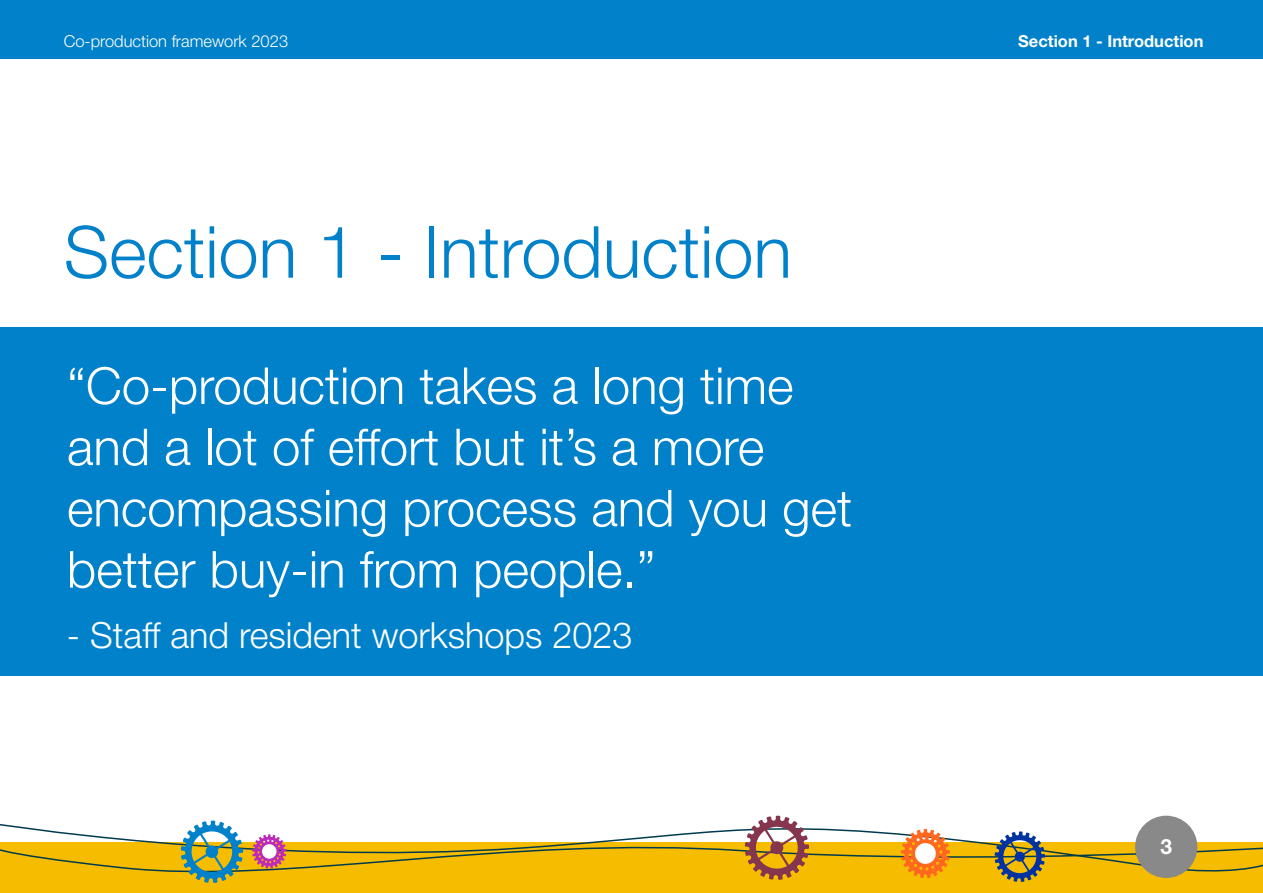
<style>
.page{position:relative;width:1263px;height:893px;background:#fff}
.page>*{position:absolute;margin:0;border:0;box-sizing:border-box;transform-origin:0 0}
.t1{font:300 72px "Helvetica Neue";color:#0081c9}
.t2{font:300 51px/61.2px "Helvetica Neue";color:#fff}
.t3{font:300 36px "Helvetica Neue";color:#fff}
.t4{font:700 21px "Helvetica Neue";color:#fff}
.t5{font:300 16.5px "Helvetica Neue";color:#fff}
.t6{font:700 16.5px "Helvetica Neue";color:#fff}
</style>
<div class="page">
<div style="left:0;top:842px;width:1263px;height:51px;background:#f6bd00"></div>
<svg style="left:0;top:815px;width:1194px;height:18px"></svg>
<svg style="left:0;top:833px;width:1263px;height:45px"></svg>
<div style="left:1135px;top:816px;width:62px;height:62px;background:#8a8989;border-radius:50%"></div>
<svg style="left:745px;top:816px;width:64px;height:64px"></svg>
<svg style="left:181px;top:821px;width:62px;height:62px"></svg>
<svg style="left:252px;top:834px;width:34px;height:34px"></svg>
<div style="left:262px;top:844px;width:15px;height:15px;background:#fff;border-radius:50%"></div>
<svg style="left:994px;top:831px;width:51px;height:51px"></svg>
<svg style="left:901px;top:829px;width:49px;height:49px"></svg>
<div style="left:915px;top:843px;width:21px;height:21px;background:#fff;border-radius:50%"></div>
<div style="left:0;top:0;width:1263px;height:59px;background:#0081c9"></div>
<div style="left:0;top:327px;width:1263px;height:349px;background:#0081c9"></div>
<p class="t5" style="left:64px;top:31px;width:226px">Co-production framework 2023</p>
<h2 class="t1" style="left:64px;top:208px;width:730px">Section 1 - Introduction</h2>
<p class="t2" style="left:67px;top:354px;width:787px">“Co-production takes a long time and a lot of effort but it’s a more encompassing process and you get better buy-in from people.”</p>
<p class="t3" style="left:67px;top:613px;width:567px">- Staff and resident workshops 2023</p>
<p class="t6" style="left:1018px;top:31px;width:187px">Section 1 - Introduction</p>
<p class="t4" style="left:1160px;top:834px;width:13px">3</p>
</div>
